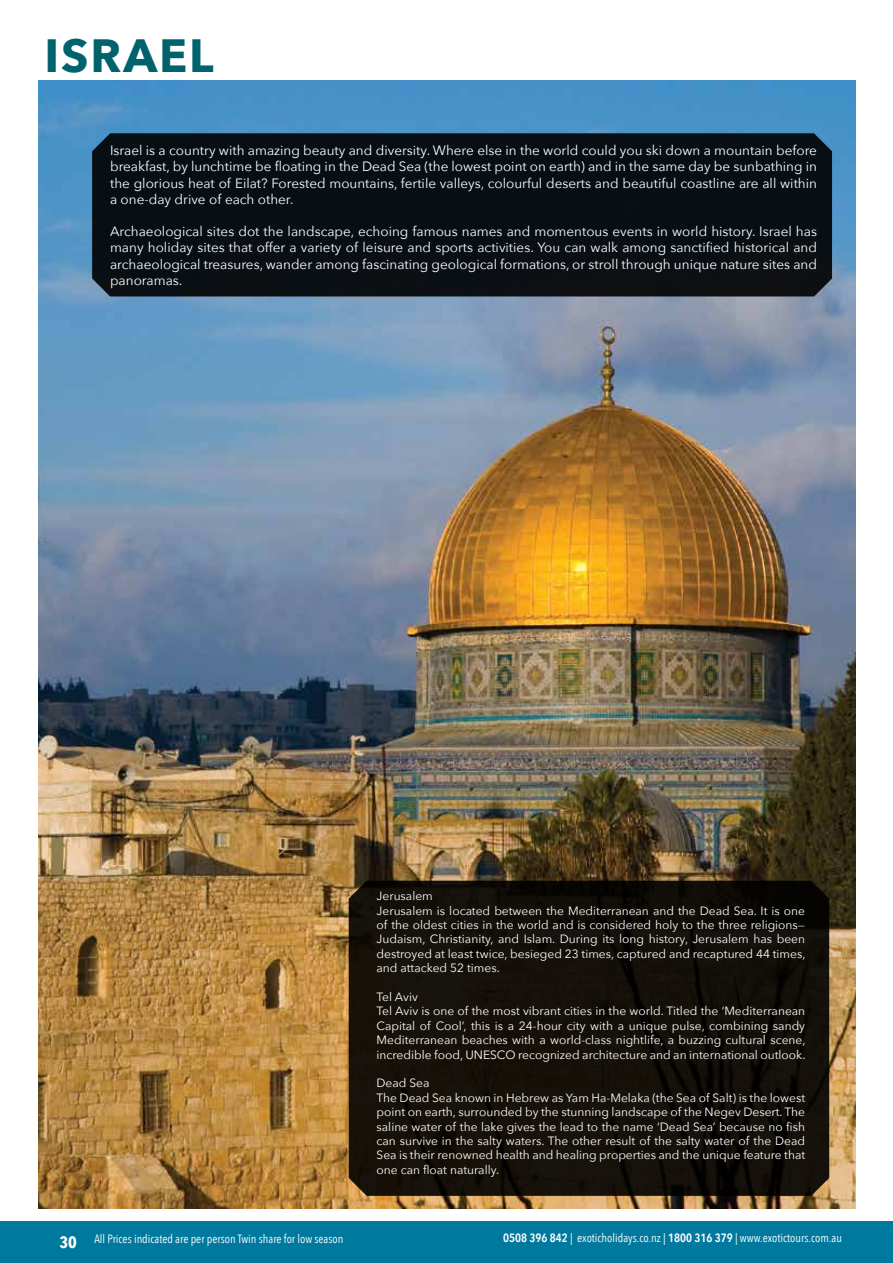
<style>
.page{position:relative;width:893px;height:1263px;background:#fff}
.page>*{position:absolute;margin:0;border:0;box-sizing:border-box;transform-origin:0 0}
.t1{font:700 46.5px "Avenir Next";letter-spacing:.04em;color:#00626c}
.t2{font:700 16.5px "Avenir Next Condensed";color:#fff}
.t3{font:13.5px/16.2px "Avenir Next";color:#fff;text-align:justify}
.t4{font:12px/14.4px "Avenir Next";color:#fff}
.t5{font:12px "Avenir Next Condensed";color:#fff}
.s1{font-weight:600}
</style>
<div class="page">
<div style="left:0;top:1221px;width:893px;height:42px;background:#00799f"></div>
<img style="left:38px;top:81px;width:818px;height:1127px">
<div style="left:92px;top:133px;width:740px;height:163px;background:#080f14"></div>
<svg style="left:349px;top:881px;width:480px;height:315px;fill:#151009"></svg>
<h1 class="t1" style="left:45px;top:15px;width:170px">ISRAEL</h1>
<p class="t3" style="left:110px;top:142px;width:708px">Israel is a country with amazing beauty and diversity. Where else in the world could you ski down a mountain before breakfast, by lunchtime be floating in the Dead Sea (the lowest point on earth) and in the same day be sunbathing in the glorious heat of Eilat? Forested mountains, fertile valleys, colourful deserts and beautiful coastline are all within a one-day drive of each other.</p>
<p class="t3" style="left:110px;top:223px;width:708px">Archaeological sites dot the landscape, echoing famous names and momentous events in world history. Israel has many holiday sites that offer a variety of leisure and sports activities. You can walk among sanctified historical and archaeological treasures, wander among fascinating geological formations, or stroll through unique nature sites and panoramas.</p>
<p class="t4" style="left:377px;top:888px;width:430px">Jerusalem<br>Jerusalem is located between the Mediterranean and the Dead Sea. It is one of the oldest cities in the world and is considered holy to the three religions— Judaism, Christianity, and Islam. During its long history, Jerusalem has been destroyed at least twice, besieged 23 times, captured and recaptured 44 times, and attacked 52 times.</p>
<p class="t4" style="left:377px;top:989px;width:430px">Tel Aviv<br>Tel Aviv is one of the most vibrant cities in the world. Titled the ‘Mediterranean Capital of Cool’, this is a 24-hour city with a unique pulse, combining sandy Mediterranean beaches with a world-class nightlife, a buzzing cultural scene, incredible food, UNESCO recognized architecture and an international outlook.</p>
<p class="t4" style="left:377px;top:1075px;width:430px">Dead Sea<br>The Dead Sea known in Hebrew as Yam Ha-Melaka (the Sea of Salt) is the lowest point on earth, surrounded by the stunning landscape of the Negev Desert. The saline water of the lake gives the lead to the name ‘Dead Sea’ because no fish can survive in the salty waters. The other result of the salty water of the Dead Sea is their renowned health and healing properties and the unique feature that one can float naturally.</p>
<h2 class="t2" style="left:60px;top:1232px;width:19px">30</h2>
<p class="t5" style="left:503px;top:1228px;width:341px"><span class="s1">0508 396 842</span> | exoticholidays.co.nz | <span class="s1">1800 316 379</span> | www.exotictours.com.au</p>
<p class="t5" style="left:94px;top:1229px;width:251px">All Prices indicated are per person Twin share for low season</p>
</div>
